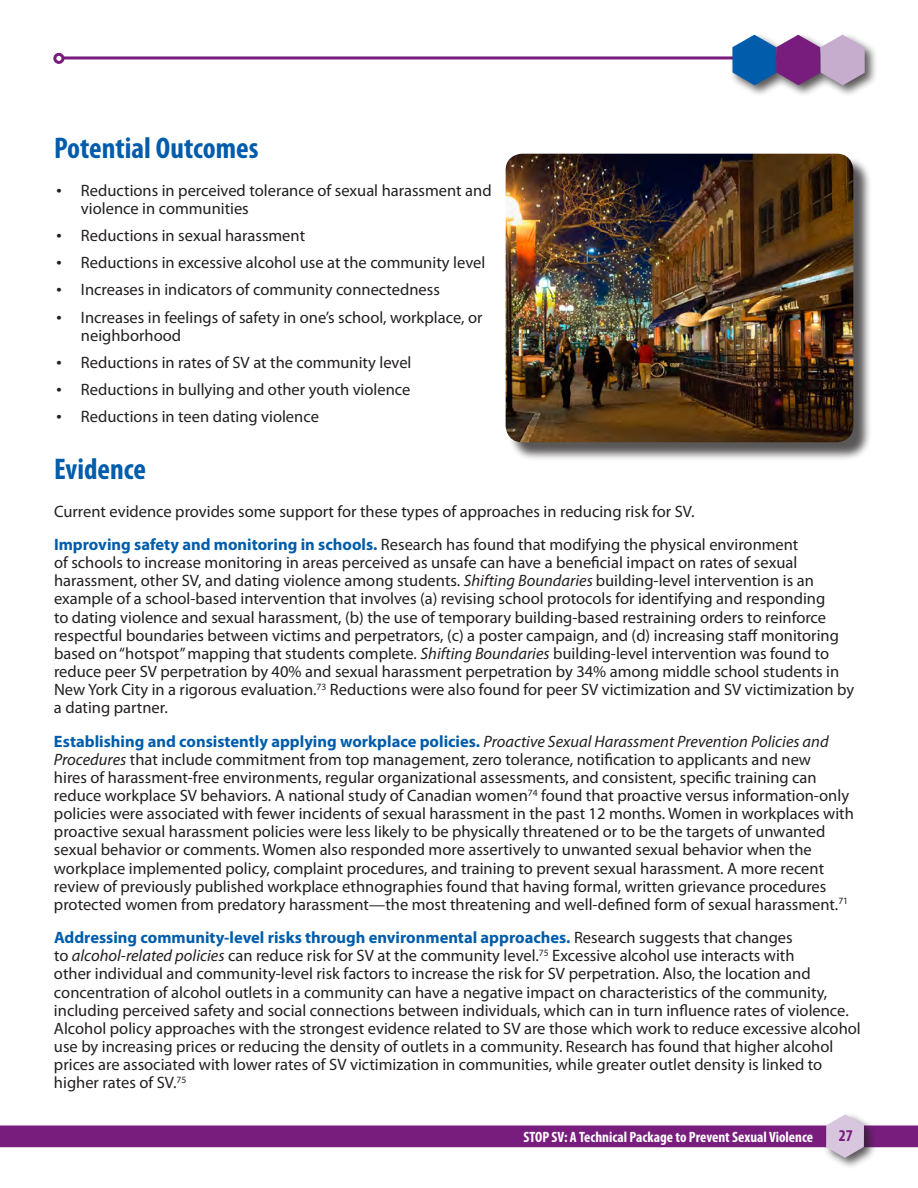
<style>
.page{position:relative;width:918px;height:1188px;background:#fff}
.page>*{position:absolute;margin:0;border:0;box-sizing:border-box;transform-origin:0 0}
.Headings{font:700 condensed 30px "Myriad Pro";color:#015dab}
.t1{font:16.5px/18.1px "Myriad Pro";color:#231f20}
.t2{font:700 condensed 16.5px "Myriad Pro";color:#781d7d}
.t3{font:700 condensed 15px "Myriad Pro";color:#fff}
.s1{font-family:"Courier New"}
.s2{font-weight:700;color:#015dab}
.s3{font-style:italic}
</style>
<div class="page">
<div style="left:11px;top:1126px;width:907px;height:21px;background:#781d7d"></div>
<hr style="left:55px;top:56px;width:757px;height:3px;background:#781d7d">
<div style="left:729px;top:32px;width:60px;height:66px;background:#231f20;opacity:.75"></div>
<div style="left:773px;top:32px;width:60px;height:66px;background:#231f20;opacity:.75"></div>
<div style="left:817px;top:32px;width:60px;height:66px;background:#231f20;opacity:.75"></div>
<svg style="left:732px;top:35px;width:133px;height:50px;background:#817baf"></svg>
<div style="left:55px;top:54px;width:8px;height:8px;background:#fff;border-radius:50%"></div>
<div style="left:53px;top:53px;width:11px;height:11px;border:3px solid #781d7d;border-radius:50%"></div>
<div style="left:823px;top:1112px;width:54px;height:58px;background:#231f20;opacity:.75"></div>
<svg style="left:826px;top:1114px;width:38px;height:44px;background:#d4c7d8"></svg>
<div style="left:508px;top:156px;width:364px;height:305px;background:#231f20;opacity:.75"></div>
<img style="left:506px;top:154px;width:347px;height:288px">
<p class="Headings" style="left:54px;top:129px;width:206px">Potential Outcomes</p>
<p class="t1" style="left:81px;top:181px;width:412px;text-indent:-27px"><span class="s1">•</span> Reductions in perceived tolerance of sexual harassment and violence in communities</p>
<p class="t1" style="left:54px;top:226px;width:253px"><span class="s1">•</span> Reductions in sexual harassment</p>
<p class="t1" style="left:54px;top:253px;width:433px"><span class="s1">•</span> Reductions in excessive alcohol use at the community level</p>
<p class="t1" style="left:54px;top:281px;width:387px"><span class="s1">•</span> Increases in indicators of community connectedness</p>
<p class="t1" style="left:81px;top:308px;width:403px;text-indent:-27px"><span class="s1">•</span> Increases in feelings of safety in one’s school, workplace, or neighborhood</p>
<p class="t1" style="left:54px;top:353px;width:359px"><span class="s1">•</span> Reductions in rates of SV at the community level</p>
<p class="t1" style="left:54px;top:380px;width:358px"><span class="s1">•</span> Reductions in bullying and other youth violence</p>
<p class="t1" style="left:54px;top:407px;width:266px"><span class="s1">•</span> Reductions in teen dating violence</p>
<p class="Headings" style="left:54px;top:450px;width:94px">Evidence</p>
<p class="t1" style="left:54px;top:502px;width:642px">Current evidence provides some support for these types of approaches in reducing risk for SV.</p>
<p class="t1" style="left:54px;top:535px;width:802px"><span class="s2">Improving safety and monitoring in schools.</span> Research has found that modifying the physical environment<br>of schools to increase monitoring in areas perceived as unsafe can have a beneficial impact on rates of sexual harassment, other SV, and dating violence among students. <span class="s3">Shifting Boundaries</span> building-level intervention is an example of a school-based intervention that involves (a) revising school protocols for identifying and responding<br>to dating violence and sexual harassment, (b) the use of temporary building-based restraining orders to reinforce respectful boundaries between victims and perpetrators, (c) a poster campaign, and (d) increasing staff monitoring based on “hotspot” mapping that students complete. <span class="s3">Shifting Boundaries</span> building-level intervention was found to reduce peer SV perpetration by 40% and sexual harassment perpetration by 34% among middle school students in New York City in a rigorous evaluation.<sup>73</sup> Reductions were also found for peer SV victimization and SV victimization by a dating partner.</p>
<p class="t1" style="left:54px;top:732px;width:801px"><span class="s2">Establishing and consistently applying workplace policies.</span> <span class="s3">Proactive Sexual Harassment Prevention Policies and Procedures</span> that include commitment from top management, zero tolerance, notification to applicants and new<br>hires of harassment-free environments, regular organizational assessments, and consistent, specific training can reduce workplace SV behaviors. A national study of Canadian women<sup>74</sup> found that proactive versus information-only policies were associated with fewer incidents of sexual harassment in the past 12 months. Women in workplaces with proactive sexual harassment policies were less likely to be physically threatened or to be the targets of unwanted sexual behavior or comments. Women also responded more assertively to unwanted sexual behavior when the workplace implemented policy, complaint procedures, and training to prevent sexual harassment. A more recent review of previously published workplace ethnographies found that having formal, written grievance procedures protected women from predatory harassment—the most threatening and well-defined form of sexual harassment.<sup>71</sup></p>
<p class="t1" style="left:54px;top:928px;width:808px"><span class="s2">Addressing community-level risks through environmental approaches.</span> Research suggests that changes<br>to <span class="s3">alcohol-related policies</span> can reduce risk for SV at the community level.<sup>75</sup> Excessive alcohol use interacts with<br>other individual and community-level risk factors to increase the risk for SV perpetration. Also, the location and concentration of alcohol outlets in a community can have a negative impact on characteristics of the community, including perceived safety and social connections between individuals, which can in turn influence rates of violence.<br>Alcohol policy approaches with the strongest evidence related to SV are those which work to reduce excessive alcohol use by increasing prices or reducing the density of outlets in a community. Research has found that higher alcohol prices are associated with lower rates of SV victimization in communities, while greater outlet density is linked to higher rates of SV.<sup>75</sup></p>
<p class="t3" style="left:524px;top:1127px;width:291px">STOP SV: A Technical Package to Prevent Sexual Violence</p>
<p class="t2" style="left:839px;top:1126px;width:16px">27</p>
</div>
